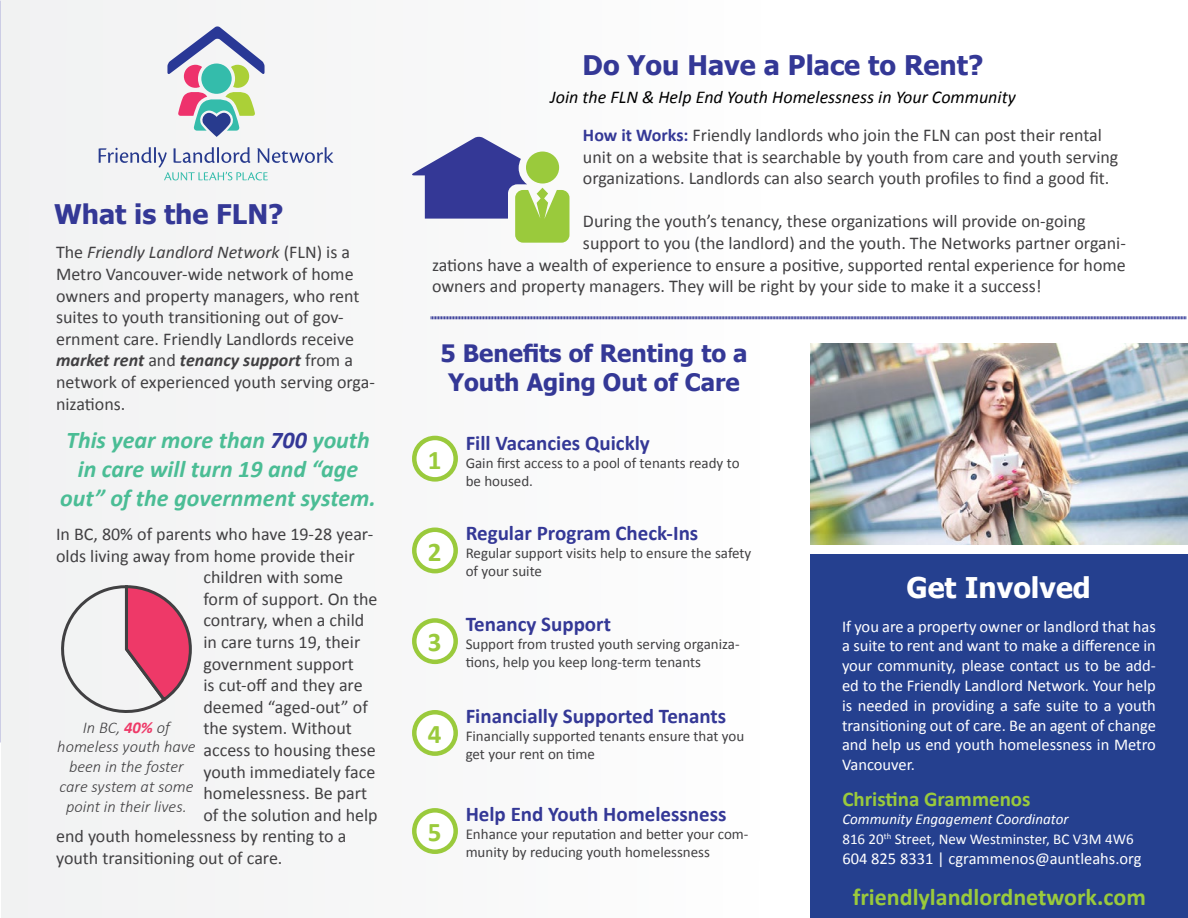
<style>
.page{position:relative;width:1188px;height:918px;background:#fff}
.page>*{position:absolute;margin:0;border:0;box-sizing:border-box;transform-origin:0 0}
.t1{font:700 28.5px "Tahoma";color:#fff}
.t2{font:700 27px "Tahoma";color:#343896}
.t3{font:700 27px "Calibri";color:#9aca3c}
.t4{font:italic 700 24px/28.8px "Calibri";color:#4bbd95;text-align:center}
.t5{font:700 24px/28.8px "Tahoma";color:#343896;text-align:center}
.t6{font:700 24px "Calibri";color:#9aca3c}
.t7{font:700 21px "Calibri";color:#343896}
.t8{font:700 21px "Calibri";color:#9aca3c}
.t9{font:18px/21.6px "Calibri";color:#414042}
.t10{font:italic 18px/37.7px "Calibri";color:#000}
.t11{font:16.5px/19.8px "Calibri";color:#fff;text-align:justify}
.t12{font:italic 300 16.5px/19.8px "Calibri";color:#414042;text-align:center}
.t13{font:15px/18px "Calibri";color:#414042}
.t14{font:15px/19.8px "Calibri";color:#fff}
.s1{font-style:italic}
.s2{font-weight:700;font-style:italic}
.s3{color:#343896}
.s4{font-weight:700;color:#ee3968}
.s5{font-weight:700;font-style:normal;color:#343896}
.s6{font-style:normal;color:#414042}
</style>
<div class="page">
<div style="left:1px;top:0;width:782px;height:918px;background:#f7f7f7"></div>
<svg style="left:414px;top:438px;width:42px;height:41px"></svg>
<div style="left:412px;top:436px;width:46px;height:46px;border:4px solid #9aca3c;border-radius:50%"></div>
<div style="left:810px;top:555px;width:378px;height:363px;background:#25408f"></div>
<div style="left:414px;top:530px;width:42px;height:41px;background:#fff;border-radius:50%"></div>
<div style="left:412px;top:528px;width:46px;height:45px;border:4px solid #9aca3c;border-radius:50%"></div>
<svg style="left:414px;top:620px;width:42px;height:42px"></svg>
<div style="left:412px;top:618px;width:46px;height:46px;border:4px solid #9aca3c;border-radius:50%"></div>
<svg style="left:414px;top:712px;width:42px;height:42px"></svg>
<div style="left:412px;top:710px;width:46px;height:46px;border:4px solid #9aca3c;border-radius:50%"></div>
<svg style="left:414px;top:810px;width:42px;height:42px"></svg>
<div style="left:412px;top:808px;width:46px;height:46px;border:4px solid #9aca3c;border-radius:50%"></div>
<svg style="left:61px;top:585px;width:131px;height:128px"></svg>
<svg style="left:412px;top:136px;width:157px;height:107px"></svg>
<svg style="left:431px;top:316px;width:755px;height:4px;background:#9799c8"></svg>
<img style="left:810px;top:344px;width:377px;height:200px">
<svg style="left:99px;top:147px;width:234px;height:33px"></svg>
<svg style="left:167px;top:26px;width:98px;height:111px"></svg>
<h2 class="t2" style="left:54px;top:195px;width:231px">What is the FLN?</h2>
<p class="t9" style="left:56px;top:241px;width:320px">The <span class="s1">Friendly Landlord Network</span> (FLN) is a Metro Vancouver-wide network of home owners and property managers, who rent suites to youth transitioning out of gov&shy;ernment care. Friendly Landlords receive <span class="s2">market rent</span> and <span class="s2">tenancy support</span> from a network of experienced youth serving orga&shy;nizations.</p>
<h3 class="t4" style="left:60px;top:425px;width:317px">This year more than <span class="s3">700</span> youth in care will turn 19 and “age out” of the government system.</h3>
<p class="t9" style="left:56px;top:523px;width:319px">In BC, 80% of parents who have 19-28 year-</p>
<p class="t9" style="left:56px;top:544px;width:300px">olds living away from home provide their</p>
<p class="t9" style="left:204px;top:566px;width:141px">children with some</p>
<p class="t9" style="left:204px;top:588px;width:176px">form of support. On the</p>
<p class="t9" style="left:204px;top:609px;width:162px">contrary, when a child</p>
<p class="t9" style="left:204px;top:631px;width:158px">in care turns 19, their</p>
<p class="t9" style="left:204px;top:652px;width:152px">government support</p>
<p class="t9" style="left:204px;top:674px;width:161px">is cut-off and they are</p>
<p class="t9" style="left:204px;top:696px;width:166px">deemed “aged-out” of</p>
<p class="t9" style="left:204px;top:717px;width:150px">the system. Without</p>
<p class="t9" style="left:204px;top:739px;width:174px">access to housing these</p>
<p class="t9" style="left:204px;top:760px;width:173px">youth immediately face</p>
<p class="t9" style="left:204px;top:782px;width:165px">homelessness. Be part</p>
<p class="t9" style="left:204px;top:804px;width:176px">of the solution and help</p>
<p class="t9" style="left:56px;top:825px;width:292px">end youth homelessness by renting to a</p>
<p class="t9" style="left:56px;top:847px;width:228px">youth transitioning out of care.</p>
<p class="t12" style="left:57px;top:717px;width:140px">In BC, <span class="s4">40%</span> of homeless youth have been in the foster care system at some point in their lives.</p>
<h2 class="t2" style="left:583px;top:46px;width:402px">Do You Have a Place to Rent?</h2>
<p class="t10" style="left:583px;top:78px;width:521px;text-indent:-33px">Join the FLN &amp; Help End Youth Homelessness in Your Community<br><span class="s5">How it Works:</span> <span class="s6">Friendly landlords who join the FLN can post their rental</span></p>
<p class="t9" style="left:583px;top:145px;width:537px">unit on a website that is searchable by youth from care and youth serving organizations. Landlords can also search youth profiles to find a good fit.</p>
<p class="t9" style="left:583px;top:210px;width:504px">During the youth’s tenancy, these organizations will provide on-going</p>
<p class="t9" style="left:583px;top:232px;width:544px">support to you (the landlord) and the youth. The Networks partner organi-</p>
<p class="t9" style="left:432px;top:253px;width:695px">zations have a wealth of experience to ensure a positive, supported rental experience for home</p>
<p class="t9" style="left:432px;top:275px;width:611px">owners and property managers. They will be right by your side to make it a success!</p>
<h3 class="t5" style="left:440px;top:340px;width:309px">5 Benefits of Renting to a<br>Youth Aging Out of Care</h3>
<h2 class="t3" style="left:428px;top:441px;width:15px">1</h2>
<h2 class="t3" style="left:428px;top:533px;width:15px">2</h2>
<h2 class="t3" style="left:428px;top:623px;width:15px">3</h2>
<h2 class="t3" style="left:428px;top:715px;width:15px">4</h2>
<h2 class="t3" style="left:428px;top:813px;width:15px">5</h2>
<p class="t7" style="left:466px;top:428px;width:186px">Fill Vacancies Quickly</p>
<p class="t13" style="left:466px;top:453px;width:275px">Gain first access to a pool of tenants ready to be housed.</p>
<p class="t7" style="left:466px;top:519px;width:234px">Regular Program Check-Ins</p>
<p class="t13" style="left:466px;top:544px;width:287px">Regular support visits help to ensure the safety of your suite</p>
<p class="t7" style="left:466px;top:609px;width:147px">Tenancy Support</p>
<p class="t13" style="left:466px;top:635px;width:275px">Support from trusted youth serving organiza&shy;tions, help you keep long-term tenants</p>
<p class="t7" style="left:466px;top:701px;width:262px">Financially Supported Tenants</p>
<p class="t13" style="left:466px;top:726px;width:280px">Financially supported tenants ensure that you get your rent on time</p>
<p class="t7" style="left:466px;top:799px;width:262px">Help End Youth Homelessness</p>
<p class="t13" style="left:466px;top:825px;width:284px">Enhance your reputation and better your com&shy;munity by reducing youth homelessness</p>
<h1 class="t1" style="left:906px;top:568px;width:186px">Get Involved</h1>
<p class="t11" style="left:842px;top:616px;width:315px">If you are a property owner or landlord that has a suite to rent and want to make a difference in your community, please contact us to be add&shy;ed to the Friendly Landlord Network. Your help is needed in providing a safe suite to a youth transitioning out of care. Be an agent of change and help us end youth homelessness in Metro Vancouver.</p>
<p class="t8" style="left:842px;top:785px;width:190px">Christina Grammenos</p>
<p class="t14" style="left:842px;top:809px;width:293px"><span class="s1">Community Engagement Coordinator<br></span>816 20<sup>th</sup> Street, New Westminster, BC V3M 4W6</p>
<p class="t11" style="left:842px;top:848px;width:301px">604 825 8331 | cgrammenos@auntleahs.org</p>
<h3 class="t6" style="left:853px;top:880px;width:295px">friendlylandlordnetwork.com</h3>
</div>
